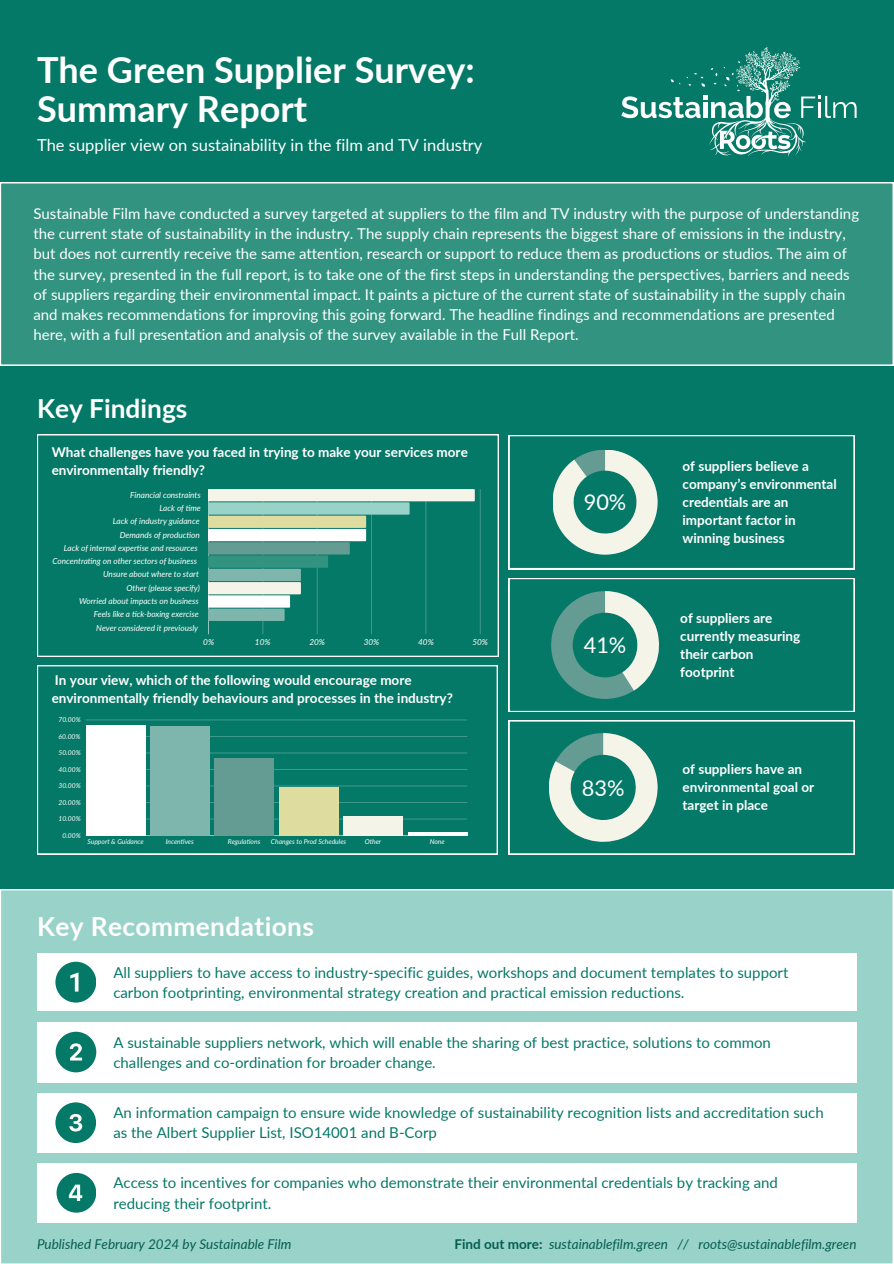
<style>
.page{position:relative;width:894px;height:1264px;background:#fff}
.page>*{position:absolute;margin:0;border:0;box-sizing:border-box;transform-origin:0 0}
.t1{font:700 36px/39.3px "Lato";color:#fff}
.t2{font:700 26.25px "Lato";letter-spacing:.015em;color:#fff}
.t3{font:21.75px "Lato";color:#fff}
.t4{font:16.5px "Lato";color:#fff}
.t5{font:15px/20.2px "Lato";color:#fff}
.t6{font:15px/20.2px "Lato";color:#057967}
.t7{font:700 13.5px/18px "Lato";color:#fff}
.t8{font:italic 13.5px "Lato";color:#045d50}
.t9{font:italic 8.25px "Lato";color:#fff}
.t10{font:italic 6.75px "Lato";color:#fff}
.s1{font-weight:700;font-style:normal}
</style>
<div class="page">
<div style="left:0;top:0;width:893px;height:1263px;background:#057967"></div>
<svg style="left:621px;top:47px;width:235px;height:109px"></svg>
<div style="left:0;top:182px;width:893px;height:183px;background:#319380"></div>
<svg style="left:508px;top:578px;width:346px;height:134px"></svg>
<svg style="left:508px;top:435px;width:346px;height:134px"></svg>
<svg style="left:37px;top:434px;width:461px;height:222px"></svg>
<hr style="left:208px;top:489px;width:1px;height:145px;background:#fff">
<hr style="left:262px;top:489px;width:1px;height:145px;background:#fff">
<hr style="left:317px;top:489px;width:1px;height:145px;background:#fff">
<hr style="left:371px;top:489px;width:1px;height:145px;background:#fff">
<hr style="left:425px;top:489px;width:1px;height:145px;background:#fff">
<hr style="left:480px;top:489px;width:1px;height:145px;background:#fff">
<svg style="left:208px;top:489px;width:266px;height:132px"></svg>
<svg style="left:552px;top:449px;width:105px;height:105px"></svg>
<svg style="left:508px;top:720px;width:346px;height:134px"></svg>
<svg style="left:548px;top:733px;width:109px;height:108px"></svg>
<svg style="left:551px;top:591px;width:107px;height:108px"></svg>
<svg style="left:37px;top:665px;width:460px;height:189px"></svg>
<hr style="left:86px;top:835px;width:381px;height:1px;background:#fff">
<hr style="left:86px;top:818px;width:381px;height:1px;background:#fff">
<hr style="left:86px;top:802px;width:381px;height:1px;background:#fff">
<hr style="left:86px;top:785px;width:381px;height:1px;background:#fff">
<hr style="left:86px;top:769px;width:381px;height:1px;background:#fff">
<hr style="left:86px;top:752px;width:381px;height:1px;background:#fff">
<hr style="left:86px;top:736px;width:381px;height:1px;background:#fff">
<hr style="left:86px;top:719px;width:381px;height:1px;background:#fff">
<div style="left:86px;top:725px;width:59px;height:110px;background:#fff"></div>
<div style="left:150px;top:726px;width:60px;height:109px;background:#7eb6ad"></div>
<div style="left:214px;top:758px;width:60px;height:77px;background:#649b92"></div>
<div style="left:279px;top:787px;width:59px;height:48px;background:#dfdc9f"></div>
<div style="left:343px;top:815px;width:60px;height:20px;background:#f4f4e8"></div>
<hr style="left:407px;top:832px;width:60px;height:3px;background:#fff">
<div style="left:0;top:889px;width:893px;height:374px;background:#99d2c8"></div>
<div style="left:37px;top:953px;width:819px;height:58px;background:#fff"></div>
<div style="left:37px;top:1021px;width:819px;height:61px;background:#fff"></div>
<div style="left:37px;top:1093px;width:819px;height:59px;background:#fff"></div>
<div style="left:37px;top:1163px;width:819px;height:59px;background:#fff"></div>
<svg style="left:55px;top:961px;width:41px;height:41px"></svg>
<svg style="left:56px;top:1031px;width:40px;height:41px"></svg>
<svg style="left:55px;top:1102px;width:41px;height:40px"></svg>
<svg style="left:56px;top:1172px;width:40px;height:40px"></svg>
<h1 class="t1" style="left:37px;top:49px;width:439px">The Green Supplier Survey:<br>Summary Report</h1>
<h3 class="t4" style="left:37px;top:135px;width:447px">The supplier view on sustainability in the film and TV industry</h3>
<h2 class="t5" style="left:33px;top:203px;width:827px">Sustainable Film have conducted a survey targeted at suppliers to the film and TV industry with the purpose of understanding the current state of sustainability in the industry. The supply chain represents the biggest share of emissions in the industry, but does not currently receive the same attention, research or support to reduce them as productions or studios. The aim of the survey, presented in the full report, is to take one of the first steps in understanding the perspectives, barriers and needs of suppliers regarding their environmental impact. It paints a picture of the current state of sustainability in the supply chain and makes recommendations for improving this going forward. The headline findings and recommendations are presented here, with a full presentation and analysis of the survey available in the Full Report.</h2>
<h4 class="t2" style="left:37px;top:392px;width:152px">Key Findings</h4>
<h3 class="t7" style="left:52px;top:443px;width:417px">What challenges have you faced in trying to make your services more environmentally friendly?</h3>
<p class="t9" style="left:130px;top:489px;width:72px">Financial constraints</p>
<p class="t9" style="left:159px;top:503px;width:43px">Lack of ti me</p>
<p class="t9" style="left:113px;top:516px;width:88px">Lack of industry guidance</p>
<p class="t9" style="left:120px;top:529px;width:82px">Demands of producti on</p>
<p class="t9" style="left:64px;top:542px;width:136px">Lack of internal experti se and resources</p>
<p class="t9" style="left:53px;top:556px;width:146px">Concentrati ng on other sectors of business</p>
<p class="t9" style="left:103px;top:569px;width:97px">Unsure about where to start</p>
<p class="t9" style="left:126px;top:582px;width:75px">Other (please specify)</p>
<p class="t9" style="left:79px;top:596px;width:121px">Worried about impacts on business</p>
<p class="t9" style="left:94px;top:609px;width:106px">Feels like a ti ck-boxing exercise</p>
<p class="t9" style="left:96px;top:622px;width:103px">Never considered it previously</p>
<p class="t9" style="left:203px;top:636px;width:12px">0%</p>
<p class="t9" style="left:255px;top:636px;width:17px">10%</p>
<p class="t9" style="left:309px;top:636px;width:17px">20%</p>
<p class="t9" style="left:363px;top:636px;width:17px">30%</p>
<p class="t9" style="left:418px;top:636px;width:17px">40%</p>
<p class="t9" style="left:472px;top:636px;width:17px">50%</p>
<h4 class="t7" style="left:52px;top:670px;width:402px">In your view, which of the following would encourage more environmentally friendly behaviours and processes in the industry?</h4>
<p class="t10" style="left:58px;top:715px;width:24px">70.00%</p>
<p class="t10" style="left:59px;top:732px;width:23px">60.00%</p>
<p class="t10" style="left:58px;top:748px;width:24px">50.00%</p>
<p class="t10" style="left:58px;top:765px;width:24px">40.00%</p>
<p class="t10" style="left:58px;top:781px;width:24px">30.00%</p>
<p class="t10" style="left:58px;top:798px;width:24px">20.00%</p>
<p class="t10" style="left:58px;top:814px;width:24px">10.00%</p>
<p class="t10" style="left:62px;top:831px;width:20px">0.00%</p>
<p class="t10" style="left:87px;top:837px;width:58px">Support &amp; Guidance</p>
<p class="t10" style="left:166px;top:837px;width:30px">Incenti ves</p>
<p class="t10" style="left:228px;top:837px;width:34px">Regulati ons</p>
<p class="t10" style="left:271px;top:837px;width:77px">Changes to Prod Schedules</p>
<p class="t10" style="left:364px;top:837px;width:18px">Other</p>
<p class="t10" style="left:429px;top:837px;width:16px">None</p>
<h2 class="t2" style="left:37px;top:910px;width:278px">Key Recommendations</h2>
<h3 class="t3" style="left:583px;top:489px;width:44px">90%</h3>
<h3 class="t3" style="left:583px;top:632px;width:44px">41%</h3>
<h3 class="t3" style="left:581px;top:774px;width:44px">83%</h3>
<p class="t7" style="left:682px;top:456px;width:156px">of suppliers believe a company’s environmental credentials are an important factor in winning business</p>
<h4 class="t7" style="left:680px;top:608px;width:121px">of suppliers are currently measuring their carbon footprint</h4>
<h4 class="t7" style="left:682px;top:759px;width:133px">of suppliers have an environmental goal or target in place</h4>
<h4 class="t6" style="left:113px;top:961px;width:676px">All suppliers to have access to industry-specific guides, workshops and document templates to support carbon footprinting, environmental strategy creation and practical emission reductions.</h4>
<p class="t6" style="left:113px;top:1031px;width:659px">A sustainable suppliers network, which will enable the sharing of best practice, solutions to common challenges and co-ordination for broader change.</p>
<p class="t6" style="left:113px;top:1102px;width:711px">An information campaign to ensure wide knowledge of sustainability recognition lists and accreditation such as the Albert Supplier List, ISO14001 and B-Corp</p>
<h3 class="t6" style="left:113px;top:1172px;width:665px">Access to incentives for companies who demonstrate their environmental credentials by tracking and reducing their footprint.</h3>
<h3 class="t8" style="left:37px;top:1235px;width:256px">Published February 2024 by Sustainable Film</h3>
<p class="t8" style="left:454px;top:1235px;width:236px"><span class="s1">Find out more:</span> sustainablefilm.green //</p>
<h3 class="t8" style="left:698px;top:1235px;width:160px">roots@sustainablefilm.green</h3>
</div>
